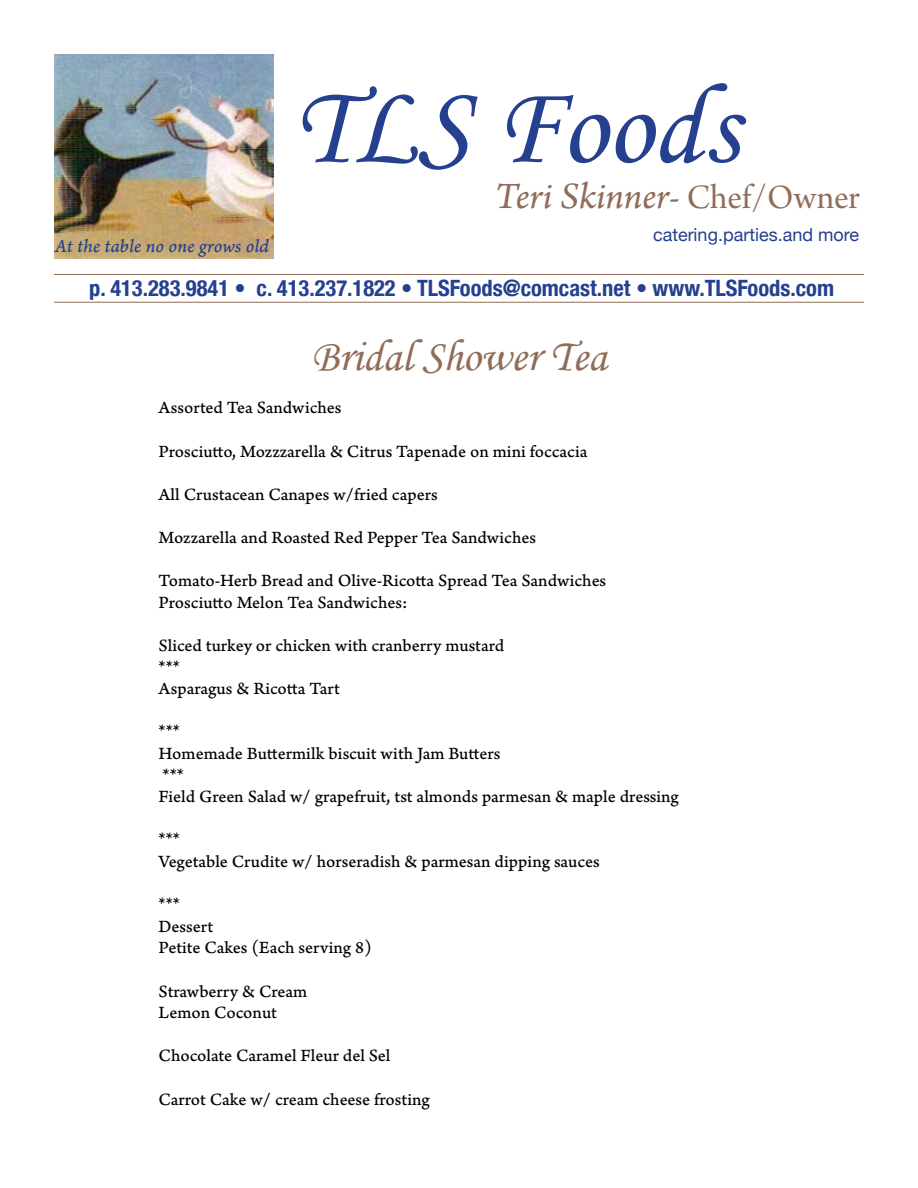
<style>
.page{position:relative;width:918px;height:1188px;background:#fff}
.page>*{position:absolute;margin:0;border:0;box-sizing:border-box;transform-origin:0 0}
.t1{font:114px "Monotype Corsiva";color:#25408f}
.t2{font:45px "Monotype Corsiva";color:#906d59}
.t3{font:39px "Arno Pro Italic Sm Text";color:#906d59}
.t4{font:700 condensed 22.5px "Helvetica Neue";color:#25408f}
.t5{font:19.5px "Arno Pro Italic Caption";letter-spacing:-.01em;color:#25408f}
.t6{font:18px/21.6px "Arno Pro Caption";letter-spacing:-.005em;color:#000}
.t7{font:18px "Helvetica Neue";color:#25408f}
.s1{font-size:36px}
.s2{font-family:"Arno Pro Subhead";font-size:36px}
</style>
<div class="page">
<img style="left:54px;top:54px;width:220px;height:205px">
<hr style="left:54px;top:302px;width:810px;height:1px;background:#906d59">
<hr style="left:54px;top:274px;width:810px;height:1px;background:#906d59">
<h1 class="t1" style="left:294px;top:57px;width:446px">TLS Foods</h1>
<h3 class="t3" style="left:495px;top:174px;width:367px">Teri Skinner<span class="s1">-</span> <span class="s2">Chef/Owner</span></h3>
<p class="t7" style="left:653px;top:223px;width:208px">catering.parties.and more</p>
<p class="t4" style="left:89px;top:274px;width:746px">p. 413.283.9841 • c. 413.237.1822 • TLSFoods@comcast.net • www.TLSFoods.com</p>
<h2 class="t2" style="left:311px;top:329px;width:297px">Bridal Shower Tea</h2>
<p class="t6" style="left:159px;top:398px;width:184px">Assorted Tea Sandwiches</p>
<p class="t6" style="left:159px;top:441px;width:430px">Prosciutto, Mozzzarella &amp; Citrus Tapenade on mini foccacia</p>
<p class="t6" style="left:159px;top:484px;width:281px">All Crustacean Canapes w/fried capers</p>
<p class="t6" style="left:159px;top:527px;width:379px">Mozzarella and Roasted Red Pepper Tea Sandwiches</p>
<p class="t6" style="left:159px;top:571px;width:449px">Tomato-Herb Bread and Olive-Ricotta Spread Tea Sandwiches<br>Prosciutto Melon Tea Sandwiches:</p>
<p class="t6" style="left:159px;top:635px;width:347px">Sliced turkey or chicken with cranberry mustard ***<br>Asparagus &amp; Ricotta Tart</p>
<p class="t6" style="left:159px;top:722px;width:522px">***<br>Homemade Buttermilk biscuit with Jam Butters<br>***<br>Field Green Salad w/ grapefruit, tst almonds parmesan &amp; maple dressing</p>
<p class="t6" style="left:159px;top:830px;width:443px">***<br>Vegetable Crudite w/ horseradish &amp; parmesan dipping sauces</p>
<p class="t6" style="left:159px;top:895px;width:215px">***<br>Dessert<br>Petite Cakes (Each serving 8)</p>
<p class="t6" style="left:159px;top:981px;width:150px">Strawberry &amp; Cream<br>Lemon Coconut</p>
<p class="t6" style="left:159px;top:1046px;width:233px">Chocolate Caramel Fleur del Sel</p>
<p class="t6" style="left:159px;top:1089px;width:273px">Carrot Cake w/ cream cheese frosting</p>
<p class="t5" style="left:54px;top:234px;width:216px">At the table no one grows old</p>
</div>
